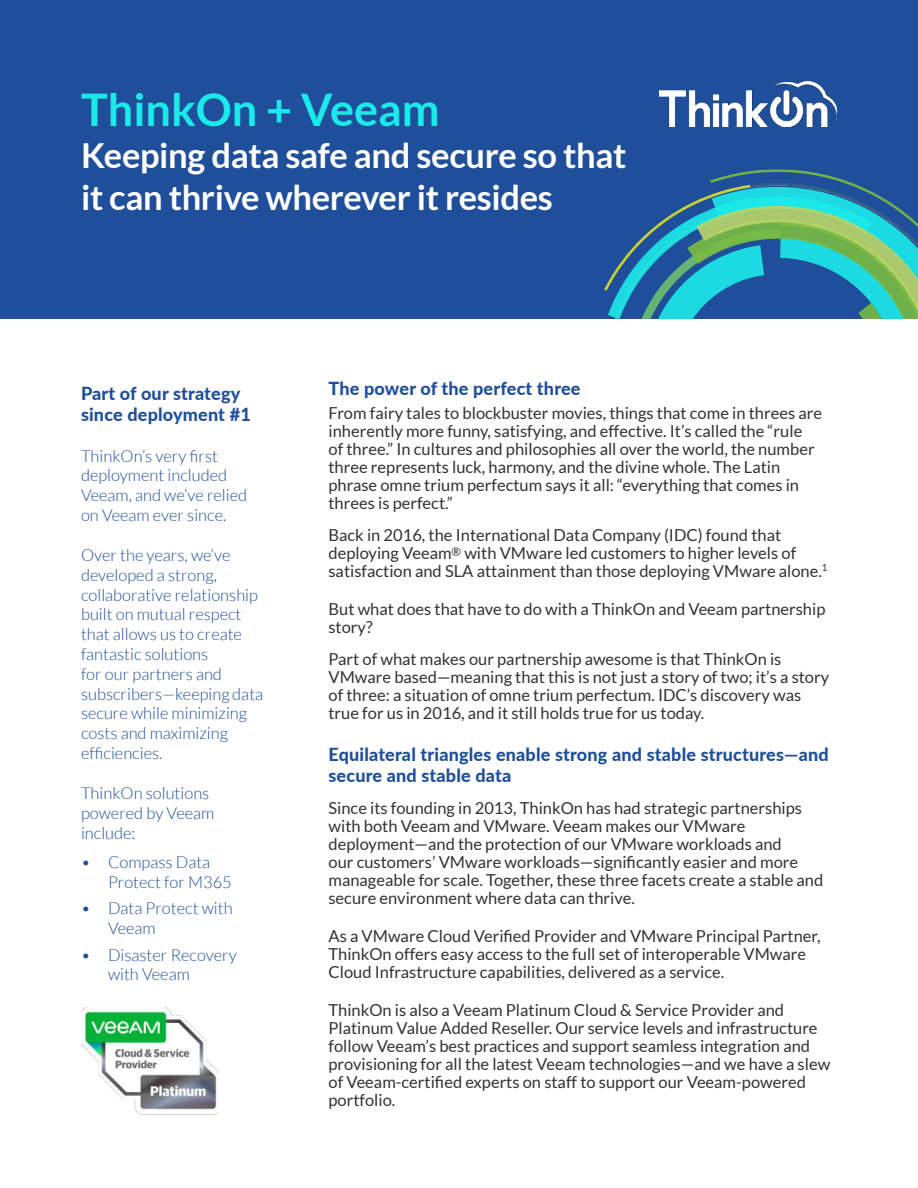
<style>
.page{position:relative;width:918px;height:1188px;background:#fff}
.page>*{position:absolute;margin:0;border:0;box-sizing:border-box;transform-origin:0 0}
.t1{font:700 45px "Lato";color:#1beaea}
.t2{font:700 34.5px/42px "Lato";letter-spacing:-.01em;color:#fff}
.t3{font:800 18px/21.6px "Lato";letter-spacing:.01em;color:#1f4f9b}
.t4{font:16.5px/18px "Lato";color:#343132}
.t5{font:300 16.5px/19.8px "Lato";color:#1f4e9a}
</style>
<div class="page">
<div style="left:0;top:0;width:918px;height:319px;background:#1f4e9a"></div>
<svg style="left:605px;top:169px;width:313px;height:150px"></svg>
<img style="left:659px;top:81px;width:177px;height:45px">
<img style="left:81px;top:1008px;width:137px;height:107px">
<h1 class="t1" style="left:81px;top:90px;width:360px">ThinkOn + Veeam</h1>
<h2 class="t2" style="left:81px;top:136px;width:547px">Keeping data safe and secure so that it can thrive wherever it resides</h2>
<p class="t3" style="left:81px;top:384px;width:171px">Part of our strategy since deployment #1</p>
<p class="t5" style="left:81px;top:446px;width:168px">ThinkOn’s very 昀椀rst deployment included<br>Veeam, and we’ve relied on Veeam ever since.</p>
<p class="t5" style="left:81px;top:545px;width:184px">Over the years, we’ve developed a strong, collaborative relationship built on mutual respect that allows us to create fantastic solutions<br>for our partners and subscribers—keeping data secure while minimizing costs and maximizing<br>ef昀椀ciencies.</p>
<p class="t5" style="left:81px;top:783px;width:135px">ThinkOn solutions powered by Veeam include:</p>
<p class="t5" style="left:108px;top:853px;width:125px;text-indent:-27px">• Compass Data<br>Protect for M365</p>
<p class="t5" style="left:108px;top:899px;width:126px;text-indent:-27px">• Data Protect with<br>Veeam</p>
<p class="t5" style="left:108px;top:946px;width:130px;text-indent:-27px">• Disaster Recovery with Veeam</p>
<p class="t3" style="left:328px;top:379px;width:254px">The power of the perfect three</p>
<p class="t4" style="left:328px;top:406px;width:495px">From fairy tales to blockbuster movies, things that come in threes are inherently more funny, satisfying, and effective. It’s called the “rule<br>of three.” In cultures and philosophies all over the world, the number three represents luck, harmony, and the divine whole. The Latin phrase omne trium perfectum says it all: “everything that comes in threes is perfect.”</p>
<p class="t4" style="left:328px;top:527px;width:501px">Back in 2016, the International Data Company (IDC) found that deploying Veeam<sup>®</sup> with VMware led customers to higher levels of satisfaction and SLA attainment than those deploying VMware alone.<sup>1</sup></p>
<p class="t4" style="left:328px;top:601px;width:498px">But what does that have to do with a ThinkOn and Veeam partnership story?</p>
<p class="t4" style="left:328px;top:651px;width:502px">Part of what makes our partnership awesome is that ThinkOn is VMware based—meaning that this is not just a story of two; it’s a story of three: a situation of omne trium perfectum. IDC’s discovery was true for us in 2016, and it still holds true for us today.</p>
<p class="t3" style="left:328px;top:745px;width:502px">Equilateral triangles enable strong and stable structures—and secure and stable data</p>
<p class="t4" style="left:328px;top:800px;width:496px">Since its founding in 2013, ThinkOn has had strategic partnerships with both Veeam and VMware. Veeam makes our VMware deployment—and the protection of our VMware workloads and<br>our customers’ VMware workloads—signi昀椀cantly easier and more manageable for scale. Together, these three facets create a stable and secure environment where data can thrive.</p>
<p class="t4" style="left:328px;top:927px;width:494px">As a VMware Cloud Veri昀椀ed Provider and VMware Principal Partner,<br>ThinkOn offers easy access to the full set of interoperable VMware<br>Cloud Infrastructure capabilities, delivered as a service.</p>
<p class="t4" style="left:328px;top:1002px;width:503px">ThinkOn is also a Veeam Platinum Cloud &amp; Service Provider and Platinum Value Added Reseller. Our service levels and infrastructure follow Veeam’s best practices and support seamless integration and provisioning for all the latest Veeam technologies—and we have a slew of Veeam-certi昀椀ed experts on staff to support our Veeam-powered portfolio.</p>
</div>
